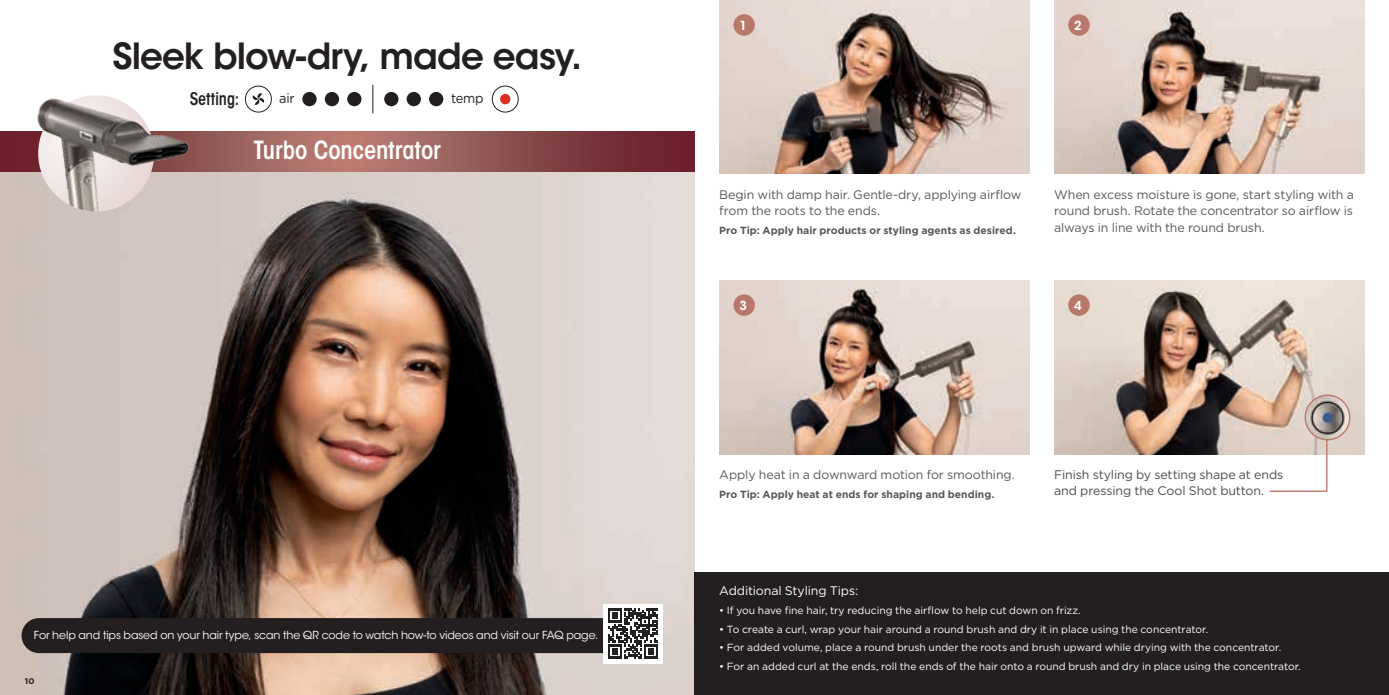
<style>
.page{position:relative;width:1389px;height:695px;background:#fff}
.page>*{position:absolute;margin:0;border:0;box-sizing:border-box;transform-origin:0 0}
.t1{font:600 35.88px "ITC Avant Garde Std";letter-spacing:-.025em;color:#231f20}
.t2{font:600 condensed 24.85px "ITC Avant Garde Std";letter-spacing:-.005em;color:#fff}
.t3{font:600 condensed 17.32px "ITC Avant Garde Std";letter-spacing:-.005em;color:#231f20;scale:.94 1}
.t4{font:13.65px "Gotham";letter-spacing:-.015em;color:#231f20;scale:.94 1}
.t5{font:12.42px/16.4px "Gotham";letter-spacing:-.01em;color:#57585a}
.t6{font:12.42px/16.4px "Gotham";letter-spacing:-.01em;color:#50484a}
.t7{font:12.42px "Gotham";letter-spacing:-.01em;color:#fff}
.t8{font:600 12.42px "ITC Avant Garde Std";color:#fff}
.t9{font:11.03px "ITC Avant Garde Std";letter-spacing:-.01em;color:#fff}
.t10{font:10.33px "Gotham";color:#fff}
.t11{font:700 10.33px "Gotham";color:#57585a}
.t12{font:700 8.22px "Gotham";color:#231f20}
</style>
<div class="page">
<img style="left:0;top:171px;width:694px;height:523px">
<div style="left:302px;top:92px;width:15px;height:14px;background:#231f20;border-radius:50%"></div>
<div style="left:384px;top:92px;width:14px;height:14px;background:#231f20;border-radius:50%"></div>
<div style="left:325px;top:92px;width:14px;height:14px;background:#231f20;border-radius:50%"></div>
<div style="left:407px;top:92px;width:14px;height:14px;background:#231f20;border-radius:50%"></div>
<div style="left:347px;top:92px;width:15px;height:14px;background:#231f20;border-radius:50%"></div>
<div style="left:429px;top:92px;width:14px;height:14px;background:#231f20;border-radius:50%"></div>
<svg style="left:373px;top:85px;width:1px;height:28px"></svg>
<svg style="left:252px;top:93px;width:13px;height:12px"></svg>
<div style="left:500px;top:94px;width:10px;height:10px;background:#dc2e27;border-radius:50%"></div>
<div style="left:492px;top:86px;width:27px;height:26px;border:1px solid #231f20;border-radius:50%"></div>
<div style="left:245px;top:86px;width:27px;height:26px;border:1px solid #231f20;border-radius:50%"></div>
<svg style="left:231px;top:132px;width:463px;height:39px;background:#945553"></svg>
<div style="left:22px;top:618px;width:622px;height:35px;background:#231f20;border-radius:17px"></div>
<div style="left:694px;top:572px;width:695px;height:122px;background:#231f20"></div>
<img style="left:719px;top:0;width:310px;height:174px">
<img style="left:1054px;top:280px;width:310px;height:174px">
<img style="left:1054px;top:0;width:310px;height:174px">
<img style="left:719px;top:280px;width:310px;height:174px">
<svg style="left:1269px;top:430px;width:59px;height:62px"></svg>
<img style="left:1305px;top:395px;width:45px;height:44px;border-radius:22px">
<div style="left:1305px;top:394px;width:45px;height:46px;border:1px solid #b8796b;border-radius:50%"></div>
<div style="left:733px;top:294px;width:22px;height:22px;background:#b8796b;border-radius:50%"></div>
<div style="left:1068px;top:294px;width:22px;height:22px;background:#b8796b;border-radius:50%"></div>
<div style="left:733px;top:14px;width:22px;height:22px;background:#b8796b;border-radius:50%"></div>
<div style="left:1068px;top:14px;width:22px;height:22px;background:#b8796b;border-radius:50%"></div>
<img style="left:38px;top:95px;width:116px;height:116px;border-radius:58px">
<img style="left:0;top:95px;width:231px;height:94px">
<div style="left:603px;top:603px;width:60px;height:60px;background:#fff"></div>
<svg style="left:608px;top:608px;width:50px;height:50px"></svg>
<h1 class="t1" style="left:112px;top:33px;width:471px">Sleek blow-dry, made easy.</h1>
<h3 class="t3" style="left:190px;top:87px;width:54px">Setting:</h3>
<h3 class="t4" style="left:279px;top:90px;width:18px">air</h3>
<h3 class="t4" style="left:451px;top:90px;width:36px">temp</h3>
<h2 class="t2" style="left:254px;top:135px;width:189px">Turbo Concentrator</h2>
<p class="t9" style="left:34px;top:628px;width:566px">For help and tips based on your hair type, scan the QR code to watch how-to videos and visit our FAQ page.</p>
<p class="t12" style="left:25px;top:675px;width:11px">10</p>
<p class="t8" style="left:739px;top:17px;width:9px">1</p>
<p class="t8" style="left:1074px;top:17px;width:9px">2</p>
<p class="t5" style="left:719px;top:186px;width:304px">Begin with damp hair. Gentle-dry, applying airflow from the roots to the ends.</p>
<p class="t11" style="left:719px;top:223px;width:298px">Pro Tip: Apply hair products or styling agents as desired.</p>
<p class="t5" style="left:1054px;top:186px;width:301px;text-align:justify">When excess moisture is gone, start styling with a round brush. Rotate the concentrator so airflow is always in line with the round brush.</p>
<p class="t8" style="left:739px;top:297px;width:9px">3</p>
<p class="t8" style="left:1074px;top:297px;width:9px">4</p>
<p class="t5" style="left:719px;top:466px;width:297px">Apply heat in a downward motion for smoothing.</p>
<p class="t11" style="left:719px;top:487px;width:277px">Pro Tip: Apply heat at ends for shaping and bending.</p>
<p class="t6" style="left:1054px;top:466px;width:231px">Finish styling by setting shape at ends and pressing the Cool Shot button.</p>
<p class="t7" style="left:719px;top:582px;width:140px">Additional Styling Tips:</p>
<p class="t10" style="left:719px;top:603px;width:363px">• If you have fine hair, try reducing the airflow to help cut down on frizz.</p>
<p class="t10" style="left:719px;top:622px;width:490px">• To create a curl, wrap your hair around a round brush and dry it in place using the concentrator.</p>
<p class="t10" style="left:719px;top:641px;width:563px">• For added volume, place a round brush under the roots and brush upward while drying with the concentrator.</p>
<p class="t10" style="left:719px;top:659px;width:583px">• For an added curl at the ends, roll the ends of the hair onto a round brush and dry in place using the concentrator.</p>
</div>
